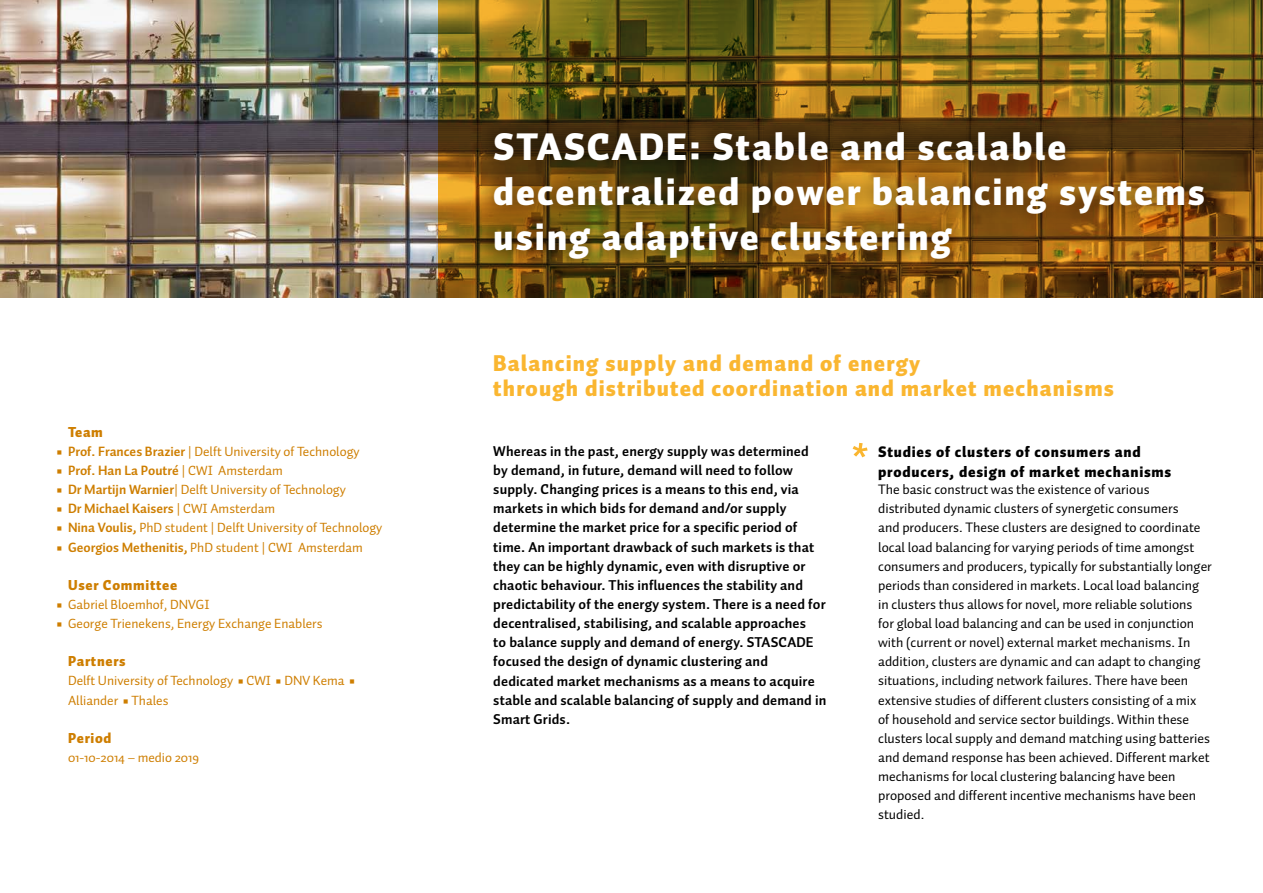
<style>
.page{position:relative;width:1263px;height:893px;background:#fff}
.page>*{position:absolute;margin:0;border:0;box-sizing:border-box;transform-origin:0 0}
.t1{font:900 37.8px/45px "Auto 1";letter-spacing:.05em;color:#fff}
.t2{font:900 22.5px/25.5px "Auto 1";letter-spacing:.05em;color:#fab630}
.t3{font:900 15px/19.2px "Auto 1";letter-spacing:.05em;color:#000}
.t4{font:700 14.25px/19.2px "Auto 1";letter-spacing:.01em;color:#000}
.t5{font:900 14.25px "Auto 1";letter-spacing:.05em;color:#ce7e00}
.t6{font:13.8px/19.2px "Auto 1";color:#000}
.t7{font:13.5px/19.2px "Auto 1";color:#ce7e00}
.t8{font:700 13.5px "Auto 1";color:#ce7e00}
.s1{font-weight:700;font-size:27px}
.s2{font-weight:700}
.s3{font-size:27px}
.s4{font-weight:400}
</style>
<div class="page">
<img style="left:0;top:0;width:438px;height:298px">
<svg style="left:438px;top:0;width:825px;height:298px"></svg>
<div style="left:475px;top:114px;width:747px;height:164px;background:#000;opacity:.75"></div>
<svg style="left:853px;top:443px;width:14px;height:14px"></svg>
<p class="t5" style="left:68px;top:423px;width:36px">Team</p>
<p class="t7" style="left:55px;top:441px;width:306px"><span class="s1">•</span> <span class="s2">Prof. Frances Brazier</span> | Delft University of Technology</p>
<p class="t8" style="left:55px;top:462px;width:229px"><span class="s3">•</span> Prof. Han La Poutré <span class="s4">| CWI Amsterdam</span></p>
<p class="t7" style="left:55px;top:480px;width:292px"><span class="s1">•</span> <span class="s2">Dr Martijn Warnier</span>| Delft University of Technology</p>
<p class="t8" style="left:55px;top:500px;width:222px"><span class="s3">•</span> Dr Michael Kaisers <span class="s4">| CWI Amsterdam</span></p>
<p class="t7" style="left:55px;top:518px;width:329px"><span class="s1">•</span> <span class="s2">Nina Voulis,</span> PhD student | Delft University of Technology</p>
<p class="t7" style="left:55px;top:537px;width:309px"><span class="s1">•</span> <span class="s2">Georgios Methenitis,</span> PhD student | CWI Amsterdam</p>
<p class="t5" style="left:68px;top:576px;width:111px">User Committee</p>
<p class="t7" style="left:55px;top:594px;width:156px"><span class="s1">•</span> Gabriel Bloemhof, DNVGI</p>
<p class="t7" style="left:55px;top:614px;width:269px"><span class="s1">•</span> George Trienekens, Energy Exchange Enablers</p>
<p class="t5" style="left:68px;top:652px;width:59px">Partners</p>
<p class="t7" style="left:68px;top:671px;width:290px">Delft University of Technology <span class="s1">•</span> CWI <span class="s1">•</span> DNV Kema <span class="s1">•<br></span>Alliander <span class="s1">•</span> Thales</p>
<p class="t5" style="left:68px;top:729px;width:45px">Period</p>
<p class="t7" style="left:68px;top:748px;width:132px">01-10-2014 – medio 2019</p>
<h1 class="t1" style="left:493px;top:124px;width:713px">STASCADE: Stable and scalable decentralized power balancing systems using adaptive clustering</h1>
<h2 class="t2" style="left:493px;top:350px;width:622px">Balancing supply and demand of energy<br>through distributed coordination and market mechanisms</h2>
<p class="t4" style="left:493px;top:441px;width:335px">Whereas in the past, energy supply was determined by demand, in future, demand will need to follow supply. Changing prices is a means to this end, via markets in which bids for demand and/or supply determine the market price for a specific period of time. An important drawback of such markets is that they can be highly dynamic, even with disruptive or chaotic behaviour. This influences the stability and predictability of the energy system. There is a need for decentralised, stabilising, and scalable approaches<br>to balance supply and demand of energy. STASCADE focused the design of dynamic clustering and dedicated market mechanisms as a means to acquire stable and scalable balancing of supply and demand in Smart Grids.</p>
<p class="t3" style="left:878px;top:442px;width:295px">Studies of clusters of consumers and producers, design of market mechanisms</p>
<p class="t6" style="left:878px;top:480px;width:335px">The basic construct was the existence of various distributed dynamic clusters of synergetic consumers<br>and producers. These clusters are designed to coordinate local load balancing for varying periods of time amongst consumers and producers, typically for substantially longer periods than considered in markets. Local load balancing in clusters thus allows for novel, more reliable solutions<br>for global load balancing and can be used in conjunction with (current or novel) external market mechanisms. In addition, clusters are dynamic and can adapt to changing situations, including network failures. There have been extensive studies of different clusters consisting of a mix<br>of household and service sector buildings. Within these clusters local supply and demand matching using batteries and demand response has been achieved. Different market mechanisms for local clustering balancing have been proposed and different incentive mechanisms have been studied.</p>
</div>
